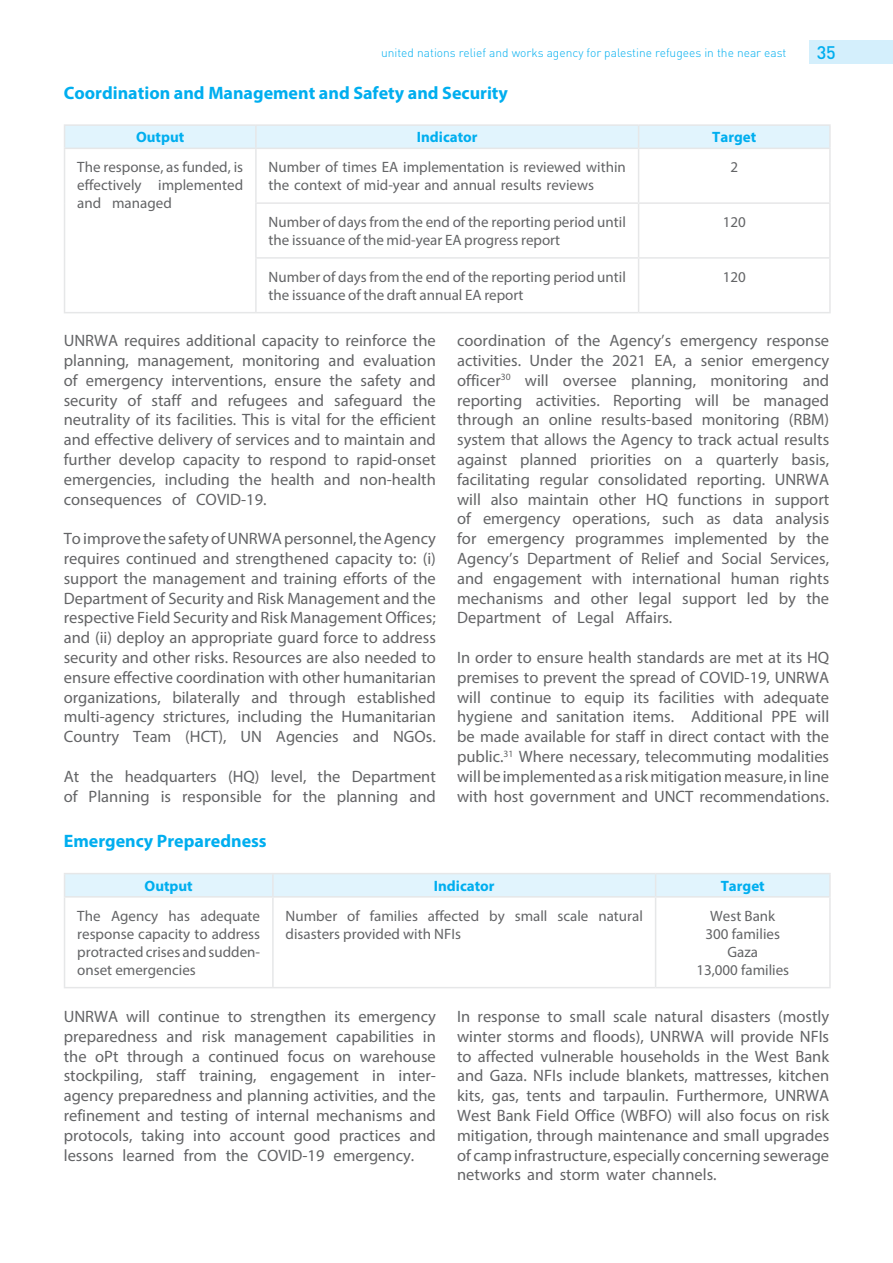
<style>
.page{position:relative;width:893px;height:1263px;background:#fff}
.page>*{position:absolute;margin:0;border:0;box-sizing:border-box;transform-origin:0 0}
.t1{font:700 18px "Myriad Pro";color:#00aeef}
.t2{font:500 18px "DIN Pro";color:#00aeef}
.t3{font:16.5px/19.8px "Myriad Pro";color:#636466;text-align:justify}
.t4{font:15px/18px "Myriad Pro";color:#636466}
.t5{font:700 15px "Myriad Pro";color:#00aeef}
.t6{font:300 12px "DIN Pro";color:#00aeef}
</style>
<div class="page">
<div style="left:810px;top:41px;width:83px;height:23px;background:#d4effc"></div>
<hr style="left:64px;top:124px;width:192px;height:2px;background:#e6e7e8">
<hr style="left:256px;top:124px;width:383px;height:2px;background:#e6e7e8">
<hr style="left:639px;top:124px;width:192px;height:2px;background:#e6e7e8">
<div style="left:64px;top:126px;width:765px;height:22px;background:#e1f4fd"></div>
<hr style="left:829px;top:126px;width:2px;height:22px;background:#e6e7e8">
<hr style="left:64px;top:148px;width:192px;height:1px;background:#e6e7e8">
<hr style="left:64px;top:149px;width:1px;height:54px;background:#e6e7e8">
<hr style="left:64px;top:203px;width:1px;height:55px;background:#e6e7e8">
<hr style="left:64px;top:258px;width:1px;height:54px;background:#e6e7e8">
<hr style="left:64px;top:312px;width:192px;height:1px;background:#e6e7e8">
<hr style="left:256px;top:148px;width:383px;height:1px;background:#e6e7e8">
<hr style="left:255px;top:149px;width:2px;height:53px;background:#e6e7e8">
<hr style="left:639px;top:148px;width:192px;height:1px;background:#e6e7e8">
<hr style="left:638px;top:149px;width:1px;height:53px;background:#e6e7e8">
<hr style="left:829px;top:149px;width:2px;height:53px;background:#e6e7e8">
<hr style="left:255px;top:202px;width:384px;height:2px;background:#e6e7e8">
<hr style="left:255px;top:204px;width:2px;height:53px;background:#e6e7e8">
<hr style="left:639px;top:202px;width:192px;height:2px;background:#e6e7e8">
<hr style="left:638px;top:204px;width:1px;height:53px;background:#e6e7e8">
<hr style="left:829px;top:204px;width:2px;height:53px;background:#e6e7e8">
<hr style="left:255px;top:257px;width:384px;height:2px;background:#e6e7e8">
<hr style="left:255px;top:259px;width:2px;height:53px;background:#e6e7e8">
<hr style="left:639px;top:257px;width:192px;height:2px;background:#e6e7e8">
<hr style="left:638px;top:259px;width:1px;height:53px;background:#e6e7e8">
<hr style="left:829px;top:259px;width:2px;height:53px;background:#e6e7e8">
<hr style="left:256px;top:312px;width:383px;height:1px;background:#e6e7e8">
<hr style="left:639px;top:312px;width:192px;height:1px;background:#e6e7e8">
<hr style="left:656px;top:873px;width:175px;height:1px;background:#e6e7e8">
<div style="left:64px;top:873px;width:765px;height:23px;background:#e1f4fd"></div>
<hr style="left:829px;top:874px;width:2px;height:22px;background:#e6e7e8">
<hr style="left:64px;top:896px;width:209px;height:1px;background:#e6e7e8">
<hr style="left:64px;top:897px;width:1px;height:90px;background:#e6e7e8">
<hr style="left:273px;top:896px;width:383px;height:1px;background:#e6e7e8">
<hr style="left:272px;top:897px;width:2px;height:90px;background:#e6e7e8">
<hr style="left:656px;top:896px;width:175px;height:1px;background:#e6e7e8">
<hr style="left:655px;top:897px;width:1px;height:90px;background:#e6e7e8">
<hr style="left:829px;top:897px;width:2px;height:90px;background:#e6e7e8">
<hr style="left:64px;top:987px;width:209px;height:1px;background:#e6e7e8">
<hr style="left:273px;top:987px;width:383px;height:1px;background:#e6e7e8">
<hr style="left:656px;top:987px;width:175px;height:1px;background:#e6e7e8">
<p class="t6" style="left:381px;top:44px;width:407px">united nations relief and works agency for palestine refugees in the near east</p>
<p class="t2" style="left:817px;top:40px;width:21px">35</p>
<p class="t1" style="left:64px;top:81px;width:446px">Coordination and Management and Safety and Security</p>
<p class="t5" style="left:136px;top:128px;width:50px">Output</p>
<p class="t5" style="left:417px;top:128px;width:62px">Indicator</p>
<p class="t5" style="left:712px;top:128px;width:46px">Target</p>
<p class="t4" style="left:77px;top:158px;width:167px;text-align:justify">The response, as funded, is effectively implemented and managed</p>
<p class="t4" style="left:269px;top:158px;width:359px">Number of times EA implementation is reviewed within the context of mid-year and annual results reviews</p>
<p class="t4" style="left:730px;top:158px;width:9px">2</p>
<p class="t4" style="left:269px;top:213px;width:359px">Number of days from the end of the reporting period until the issuance of the mid-year EA progress report</p>
<p class="t4" style="left:723px;top:213px;width:25px">120</p>
<p class="t4" style="left:269px;top:268px;width:359px">Number of days from the end of the reporting period until the issuance of the draft annual EA report</p>
<p class="t4" style="left:723px;top:268px;width:25px">120</p>
<p class="t3" style="left:64px;top:330px;width:374px">UNRWA requires additional capacity to reinforce the planning, management, monitoring and evaluation of emergency interventions, ensure the safety and security of staff and refugees and safeguard the neutrality of its facilities. This is vital for the efficient and effective delivery of services and to maintain and further develop capacity to respond to rapid-onset emergencies, including the health and non-health consequences of COVID-19.</p>
<p class="t3" style="left:64px;top:528px;width:374px">To improve the safety of UNRWA personnel, the Agency requires continued and strengthened capacity to: (i) support the management and training efforts of the Department of Security and Risk Management and the respective Field Security and Risk Management Offices; and (ii) deploy an appropriate guard force to address security and other risks. Resources are also needed to ensure effective coordination with other humanitarian organizations, bilaterally and through established multi-agency strictures, including the Humanitarian Country Team (HCT), UN Agencies and NGOs.</p>
<p class="t3" style="left:64px;top:766px;width:374px">At the headquarters (HQ) level, the Department of Planning is responsible for the planning and</p>
<p class="t3" style="left:457px;top:330px;width:374px">coordination of the Agency’s emergency response activities. Under the 2021 EA, a senior emergency officer<sup>30</sup> will oversee planning, monitoring and reporting activities. Reporting will be managed through an online results-based monitoring (RBM) system that allows the Agency to track actual results against planned priorities on a quarterly basis, facilitating regular consolidated reporting. UNRWA will also maintain other HQ functions in support of emergency operations, such as data analysis for emergency programmes implemented by the Agency’s Department of Relief and Social Services, and engagement with international human rights mechanisms and other legal support led by the Department of Legal Affairs.</p>
<p class="t3" style="left:457px;top:647px;width:374px">In order to ensure health standards are met at its HQ premises to prevent the spread of COVID-19, UNRWA will continue to equip its facilities with adequate hygiene and sanitation items. Additional PPE will be made available for staff in direct contact with the public.<sup>31</sup> Where necessary, telecommuting modalities will be implemented as a risk mitigation measure, in line with host government and UNCT recommendations.</p>
<p class="t1" style="left:64px;top:829px;width:205px">Emergency Preparedness</p>
<p class="t5" style="left:145px;top:876px;width:50px">Output</p>
<p class="t5" style="left:434px;top:876px;width:62px">Indicator</p>
<p class="t5" style="left:721px;top:876px;width:46px">Target</p>
<p class="t4" style="left:77px;top:906px;width:184px;text-align:justify">The Agency has adequate response capacity to address protracted crises and sudden&shy;onset emergencies</p>
<p class="t4" style="left:286px;top:906px;width:359px">Number of families affected by small scale natural disasters provided with NFIs</p>
<p class="t4" style="left:696px;top:906px;width:94px;text-align:center">West Bank<br>300 families<br>Gaza<br>13,000 families</p>
<p class="t3" style="left:64px;top:1006px;width:374px">UNRWA will continue to strengthen its emergency preparedness and risk management capabilities in the oPt through a continued focus on warehouse stockpiling, staff training, engagement in inter&shy;agency preparedness and planning activities, and the refinement and testing of internal mechanisms and protocols, taking into account good practices and lessons learned from the COVID-19 emergency.</p>
<p class="t3" style="left:457px;top:1006px;width:374px">In response to small scale natural disasters (mostly winter storms and floods), UNRWA will provide NFIs to affected vulnerable households in the West Bank and Gaza. NFIs include blankets, mattresses, kitchen kits, gas, tents and tarpaulin. Furthermore, UNRWA West Bank Field Office (WBFO) will also focus on risk mitigation, through maintenance and small upgrades of camp infrastructure, especially concerning sewerage networks and storm water channels.</p>
</div>
